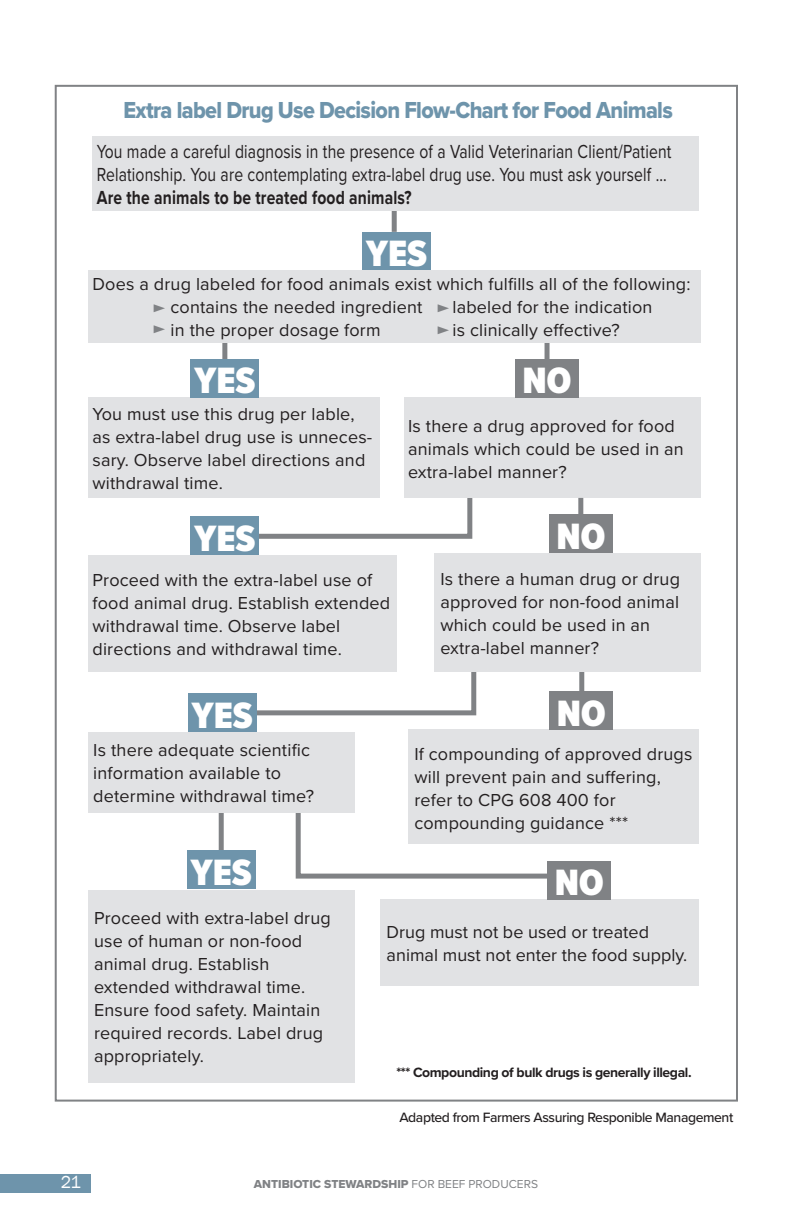
<style>
.page{position:relative;width:792px;height:1224px;background:#fff}
.page>*{position:absolute;margin:0;border:0;box-sizing:border-box;transform-origin:0 0}
.t1{font:900 38px "Proxima Nova Cond";color:#fff}
.t2{font:24px "Proxima Nova Extrabld";letter-spacing:-.03em;color:#6e94ab;scale:.9 1}
.t3{font:19.6px/23px "Proxima Nova";letter-spacing:.01em;color:#231f20;scale:.8 1}
.t4{font:700 19.6px "Proxima Nova";letter-spacing:.01em;color:#231f20;scale:.8 1}
.t5{font:18px/23px "Proxima Nova";letter-spacing:.01em;color:#231f20}
.t6{font:17.8px "Franklin Gothic";color:#fff}
.t7{font:500 14px "Proxima Nova";letter-spacing:-.03em;color:#231f20}
.t8{font:700 14px "Proxima Nova";letter-spacing:-.03em;color:#231f20}
.t9{font:12px "Proxima Nova Extrabld";color:#808285}
.s1{font-family:"Proxima Nova"}
</style>
<div class="page">
<div style="left:0;top:1174px;width:91px;height:18px;background:#6e94ab"></div>
<div style="left:545px;top:343px;width:5px;height:21px;background:#808285"></div>
<div style="left:222px;top:338px;width:5px;height:30px;background:#808285"></div>
<svg style="left:295px;top:799px;width:252px;height:80px"></svg>
<div style="left:392px;top:210px;width:5px;height:22px;background:#808285"></div>
<div style="left:362px;top:232px;width:69px;height:38px;background:#6e94ab"></div>
<div style="left:93px;top:136px;width:606px;height:74px;background:#e1e2e4"></div>
<div style="left:88px;top:270px;width:613px;height:73px;background:#e1e2e4"></div>
<div style="left:88px;top:398px;width:292px;height:100px;background:#e1e2e4"></div>
<svg style="left:246px;top:498px;width:227px;height:41px"></svg>
<div style="left:88px;top:555px;width:308px;height:116px;background:#e1e2e4"></div>
<div style="left:404px;top:398px;width:297px;height:100px;background:#e1e2e4"></div>
<svg style="left:251px;top:646px;width:228px;height:70px"></svg>
<div style="left:408px;top:730px;width:291px;height:114px;background:#e1e2e4"></div>
<div style="left:579px;top:642px;width:5px;height:62px;background:#808285"></div>
<div style="left:434px;top:553px;width:267px;height:118px;background:#e1e2e4"></div>
<div style="left:219px;top:812px;width:5px;height:38px;background:#808285"></div>
<div style="left:88px;top:890px;width:266px;height:192px;background:#e1e2e4"></div>
<div style="left:381px;top:899px;width:318px;height:87px;background:#e1e2e4"></div>
<div style="left:88px;top:732px;width:266px;height:81px;background:#e1e2e4"></div>
<div style="left:515px;top:359px;width:64px;height:39px;background:#808285"></div>
<div style="left:578px;top:498px;width:5px;height:21px;background:#808285"></div>
<div style="left:191px;top:359px;width:68px;height:39px;background:#6e94ab"></div>
<div style="left:191px;top:517px;width:68px;height:38px;background:#6e94ab"></div>
<div style="left:549px;top:514px;width:64px;height:39px;background:#808285"></div>
<div style="left:550px;top:691px;width:63px;height:39px;background:#808285"></div>
<div style="left:188px;top:693px;width:69px;height:39px;background:#6e94ab"></div>
<div style="left:187px;top:850px;width:69px;height:39px;background:#6e94ab"></div>
<div style="left:547px;top:861px;width:64px;height:38px;background:#808285"></div>
<h2 class="t2" style="left:124px;top:92px;width:612px">Extra label Drug Use Decision Flow-Chart for Food Animals</h2>
<p class="t3" style="left:97px;top:139px;width:720px">You made a careful diagnosis in the presence of a Valid Veterinarian Client/Patient<br>Relationship. You are contemplating extra-label drug use. You must ask yourself ...</p>
<p class="t4" style="left:97px;top:183px;width:395px">Are the animals to be treated food animals?</p>
<h1 class="t1" style="left:366px;top:225px;width:62px">YES</h1>
<p class="t5" style="left:171px;top:272px;width:522px;text-indent:-78px">Does a drug labeled for food animals exist which fulfills all of the following: contains the needed ingredient</p>
<p class="t5" style="left:453px;top:295px;width:201px">labeled for the indication</p>
<p class="t5" style="left:171px;top:318px;width:212px">in the proper dosage form</p>
<p class="t5" style="left:453px;top:318px;width:169px">is clinically effective?</p>
<h1 class="t1" style="left:194px;top:353px;width:62px">YES</h1>
<p class="t5" style="left:93px;top:402px;width:281px">You must use this drug per lable, as extra-label drug use is unneces&shy;sary. Observe label directions and withdrawal time.</p>
<h1 class="t1" style="left:523px;top:353px;width:50px">NO</h1>
<p class="t5" style="left:408px;top:414px;width:277px">Is there a drug approved for food animals which could be used in an extra-label manner?</p>
<h1 class="t1" style="left:194px;top:510px;width:62px">YES</h1>
<h1 class="t1" style="left:556px;top:508px;width:50px">NO</h1>
<p class="t5" style="left:93px;top:567px;width:299px">Proceed with the extra-label use of food animal drug. Establish extended withdrawal time. Observe label directions and withdrawal time.</p>
<p class="t5" style="left:440px;top:566px;width:241px">Is there a human drug or drug approved for non-food animal which could be used in an extra-label manner?</p>
<h1 class="t1" style="left:192px;top:687px;width:62px">YES</h1>
<h1 class="t1" style="left:557px;top:685px;width:50px">NO</h1>
<p class="t5" style="left:93px;top:738px;width:222px">Is there adequate scientific information available to determine withdrawal time?</p>
<p class="t5" style="left:414px;top:741px;width:280px">If compounding of approved drugs will prevent pain and suffering, refer to CPG 608 400 for compounding guidance ***</p>
<h1 class="t1" style="left:191px;top:844px;width:62px">YES</h1>
<h1 class="t1" style="left:555px;top:855px;width:50px">NO</h1>
<p class="t5" style="left:94px;top:906px;width:238px">Proceed with extra-label drug use of human or non-food animal drug. Establish extended withdrawal time.<br>Ensure food safety. Maintain required records. Label drug appropriately.</p>
<p class="t5" style="left:387px;top:920px;width:302px">Drug must not be used or treated animal must not enter the food supply.</p>
<p class="t8" style="left:396px;top:1062px;width:297px">*** Compounding of bulk drugs is generally illegal.</p>
<p class="t7" style="left:399px;top:1107px;width:335px">Adapted from Farmers Assuring Responible Management</p>
<p class="t6" style="left:61px;top:1171px;width:22px">21</p>
<p class="t9" style="left:254px;top:1175px;width:286px">ANTIBIOTIC STEWARDSHIP <span class="s1">FOR BEEF PRODUCERS</span></p>
</div>
